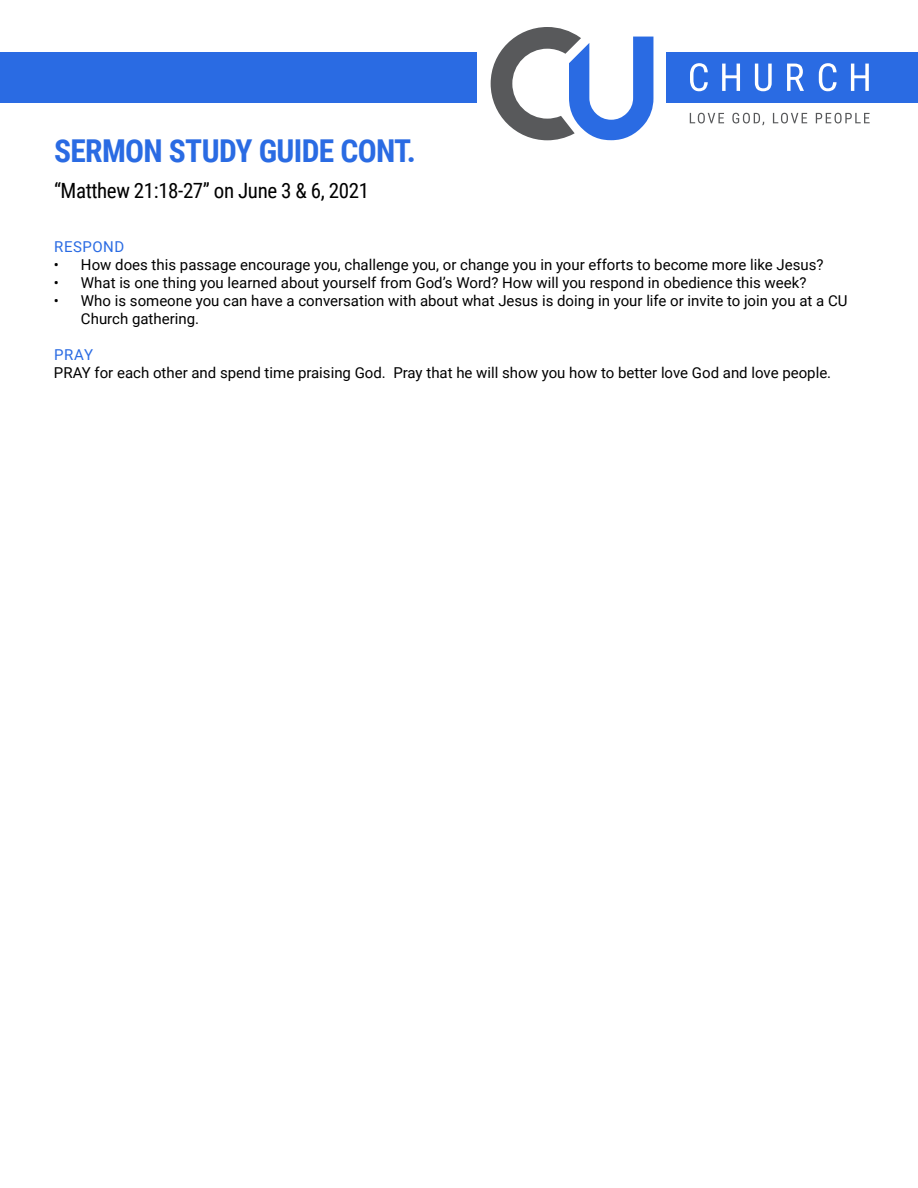
<style>
.page{position:relative;width:918px;height:1188px;background:#fff}
.page>*{position:absolute;margin:0;border:0;box-sizing:border-box;transform-origin:0 0}
.t1{font:700 31.5px "Roboto Condensed";letter-spacing:-.02em;color:#2a6be3}
.t2{font:21px "Roboto Condensed";letter-spacing:-.02em;color:#000}
.t3{font:15px/18px "Roboto";color:#000}
.t4{font:15px "Roboto";letter-spacing:.035em;color:#2a6be3}
</style>
<div class="page">
<div style="left:666px;top:52px;width:252px;height:50px;background:#2a6be3"></div>
<svg style="left:491px;top:27px;width:162px;height:113px"></svg>
<svg style="left:690px;top:63px;width:18px;height:28px"></svg>
<svg style="left:722px;top:64px;width:18px;height:27px"></svg>
<svg style="left:755px;top:64px;width:17px;height:27px"></svg>
<svg style="left:787px;top:64px;width:17px;height:27px"></svg>
<svg style="left:819px;top:63px;width:18px;height:28px"></svg>
<svg style="left:851px;top:64px;width:18px;height:27px"></svg>
<svg style="left:690px;top:113px;width:34px;height:10px"></svg>
<svg style="left:732px;top:113px;width:32px;height:12px"></svg>
<svg style="left:773px;top:113px;width:34px;height:10px"></svg>
<svg style="left:816px;top:113px;width:54px;height:10px"></svg>
<div style="left:0;top:52px;width:477px;height:50px;background:#2a6be3"></div>
<h1 class="t1" style="left:54px;top:129px;width:363px">SERMON STUDY GUIDE CONT.</h1>
<h2 class="t2" style="left:54px;top:176px;width:317px">“Matthew 21:18-27” on June 3 &amp; 6, 2021</h2>
<p class="t4" style="left:54px;top:236px;width:72px">RESPOND</p>
<p class="t3" style="left:54px;top:255px;width:771px">• How does this passage encourage you, challenge you, or change you in your efforts to become more like Jesus?</p>
<p class="t3" style="left:54px;top:273px;width:754px">• What is one thing you learned about yourself from God’s Word? How will you respond in obedience this week?</p>
<p class="t3" style="left:81px;top:291px;width:768px;text-indent:-27px">• Who is someone you can have a conversation with about what Jesus is doing in your life or invite to join you at a CU<br>Church gathering.</p>
<p class="t4" style="left:54px;top:344px;width:41px">PRAY</p>
<p class="t3" style="left:54px;top:363px;width:779px">PRAY for each other and spend time praising God. Pray that he will show you how to better love God and love people.</p>
</div>
